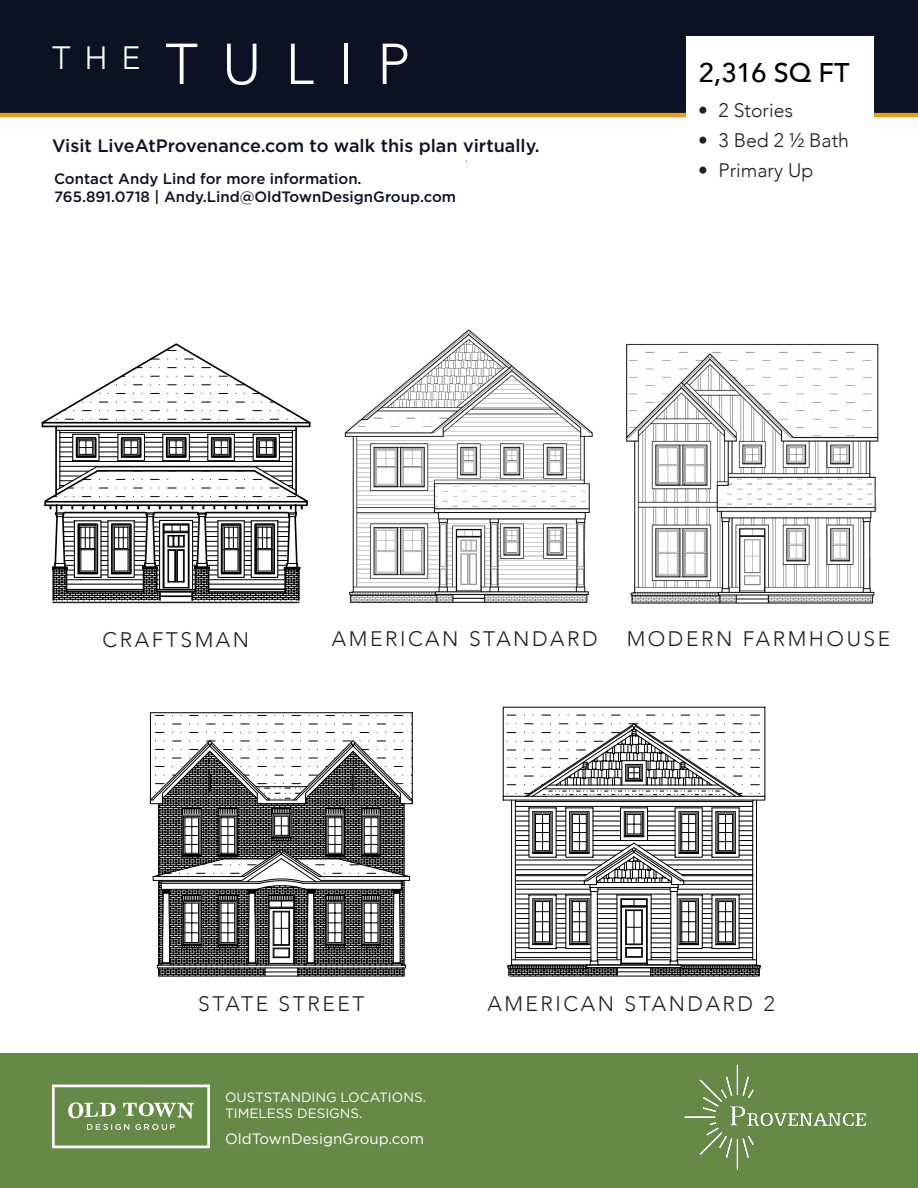
<style>
.page{position:relative;width:918px;height:1188px;background:#fff}
.page>*{position:absolute;margin:0;border:0;box-sizing:border-box;transform-origin:0 0}
.t1{font:300 57px "Avenir";letter-spacing:.425em;color:#fff}
.t2{font:300 32.25px "Avenir";color:#fff}
.t3{font:500 27px "Avenir";color:#000}
.t4{font:300 21px "Avenir";letter-spacing:.12em;color:#231f20}
.t5{font:300 19.5px "Avenir";color:#231f20}
.t6{font:500 18px "Gotham";color:#0c1224}
.t7{font:500 15px "Gotham";color:#0c1224}
.t8{font:15px "Gotham HTF";color:#fff}
.t9{font:13.5px "Gotham HTF";color:#fff}
</style>
<div class="page">
<div style="left:0;top:0;width:918px;height:113px;background:#0c1224"></div>
<hr style="left:0;top:113px;width:918px;height:4px;background:#e3a023">
<div style="left:686px;top:36px;width:188px;height:160px;background:#fff"></div>
<img style="left:626px;top:343px;width:253px;height:261px">
<img style="left:349px;top:329px;width:244px;height:274px">
<svg style="left:41px;top:418px;width:267px;height:184px"></svg>
<svg style="left:48px;top:161px;width:419px;height:336px"></svg>
<hr style="left:52px;top:602px;width:247px;height:1px;background:#231f20">
<hr style="left:159px;top:976px;width:245px;height:1px;background:#000">
<svg style="left:155px;top:715px;width:258px;height:24px"></svg>
<svg style="left:149px;top:739px;width:264px;height:237px"></svg>
<svg style="left:502px;top:706px;width:264px;height:271px"></svg>
<div style="left:0;top:1053px;width:918px;height:135px;background:#678948"></div>
<svg style="left:52px;top:1085px;width:158px;height:63px"></svg>
<img style="left:684px;top:1064px;width:182px;height:106px">
<p class="t2" style="left:52px;top:39px;width:90px">THE</p>
<p class="t1" style="left:165px;top:31px;width:246px">TULIP</p>
<p class="t6" style="left:52px;top:134px;width:489px">Visit LiveAtProvenance.com to walk this plan virtually.</p>
<p class="t7" style="left:54px;top:169px;width:309px">Contact Andy Lind for more information.</p>
<p class="t7" style="left:54px;top:187px;width:404px">765.891.0718 | Andy.Lind@OldTownDesignGroup.com</p>
<p class="t3" style="left:699px;top:50px;width:152px">2,316 SQ FT</p>
<p class="t5" style="left:698px;top:99px;width:96px">• 2 Stories</p>
<p class="t5" style="left:698px;top:129px;width:152px">• 3 Bed 2 ½ Bath</p>
<p class="t5" style="left:698px;top:159px;width:117px">• Primary Up</p>
<p class="t4" style="left:103px;top:628px;width:148px">CRAFTSMAN</p>
<p class="t4" style="left:332px;top:626px;width:267px">AMERICAN STANDARD</p>
<p class="t4" style="left:627px;top:626px;width:265px">MODERN FARMHOUSE</p>
<p class="t4" style="left:198px;top:991px;width:168px">STATE STREET</p>
<p class="t4" style="left:487px;top:991px;width:289px">AMERICAN STANDARD 2</p>
<p class="t9" style="left:225px;top:1090px;width:202px">OUSTSTANDING LOCATIONS.</p>
<p class="t9" style="left:225px;top:1106px;width:139px">TIMELESS DESIGNS.</p>
<p class="t8" style="left:225px;top:1131px;width:201px">OldTownDesignGroup.com</p>
</div>
